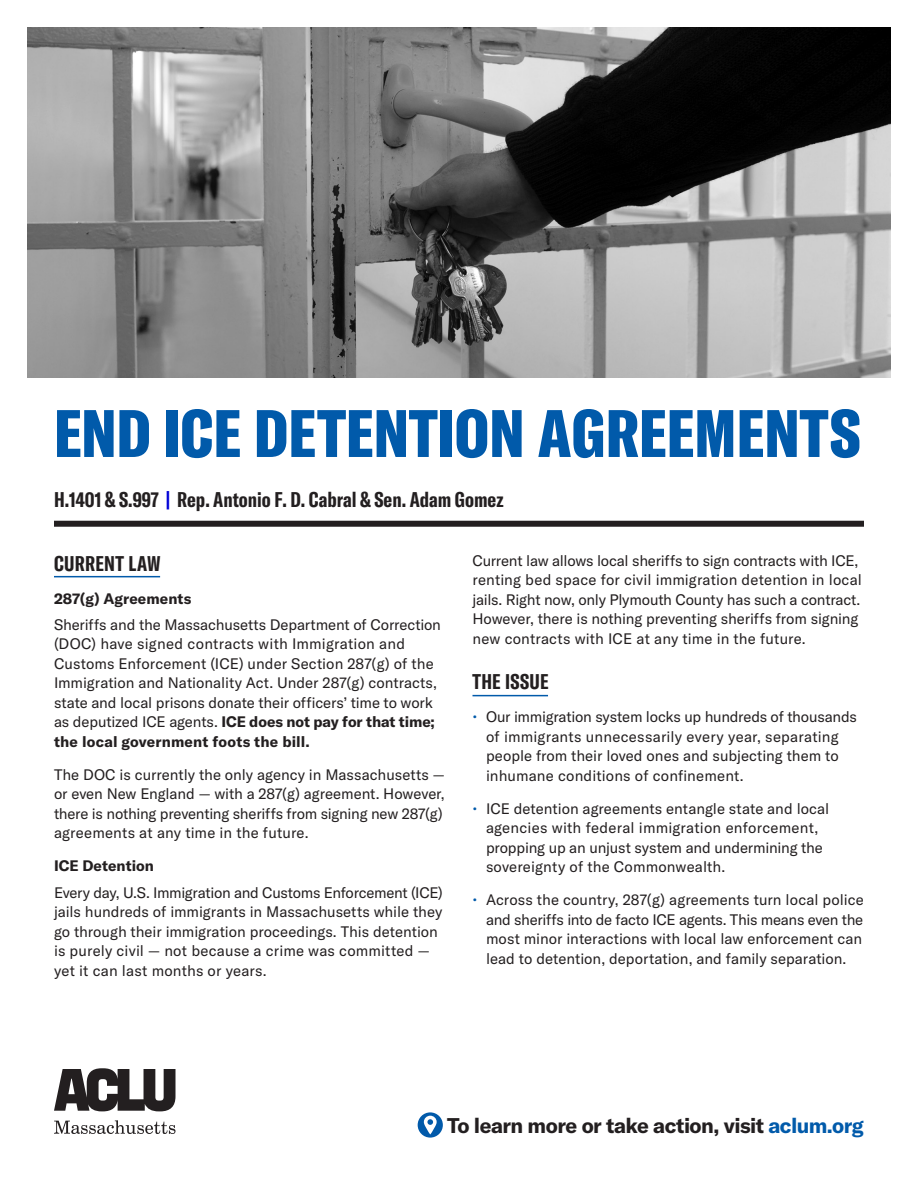
<style>
.page{position:relative;width:918px;height:1188px;background:#fff}
.page>*{position:absolute;margin:0;border:0;box-sizing:border-box;transform-origin:0 0}
.t1{font:900 extra-condensed 66px "GT America";letter-spacing:.005em;color:#015aaa}
.t2{font:700 extra-condensed 21px "GT America";color:#231f20}
.t3{font:700 21px "GT America";letter-spacing:-.025em;color:#231f20}
.t4{font:15px/19.5px "GT America";color:#231f20}
.t5{font:700 15px "GT America";letter-spacing:.005em;color:#231f20}
.s1{color:#0000d7}
.s2{font-weight:700}
.s3{color:#015aaa}
</style>
<div class="page">
<hr style="left:54px;top:576px;width:106px;height:1px;background:#015aaa">
<hr style="left:472px;top:695px;width:76px;height:1px;background:#015aaa">
<img style="left:27px;top:27px;width:864px;height:350px">
<div style="left:418px;top:1112px;width:25px;height:26px;background:#015aaa;border-radius:50%"></div>
<svg style="left:424px;top:1116px;width:13px;height:18px"></svg>
<svg style="left:54px;top:1120px;width:121px;height:14px"></svg>
<svg style="left:54px;top:1068px;width:122px;height:43px"></svg>
<div style="left:54px;top:521px;width:810px;height:6px;background:#231f20"></div>
<p class="t1" style="left:54px;top:393px;width:808px">END ICE DETENTION AGREEMENTS</p>
<p class="t2" style="left:54px;top:487px;width:451px">H.1401 &amp; S.997 <span class="s1">|</span> Rep. Antonio F. D. Cabral &amp; Sen. Adam Gomez</p>
<p class="t2" style="left:54px;top:550px;width:108px">CURRENT LAW</p>
<p class="t5" style="left:54px;top:589px;width:139px">287(g) Agreements</p>
<p class="t4" style="left:54px;top:615px;width:389px">Sheriffs and the Massachusetts Department of Correction (DOC) have signed contracts with Immigration and Customs Enforcement (ICE) under Section 287(g) of the Immigration and Nationality Act. Under 287(g) contracts, state and local prisons donate their officers’ time to work as deputized ICE agents. <span class="s2">ICE does not pay for that time; the local government foots the bill.</span></p>
<p class="t4" style="left:54px;top:765px;width:392px">The DOC is currently the only agency in Massachusetts — or even New England — with a 287(g) agreement. However, there is nothing preventing sheriffs from signing new 287(g) agreements at any time in the future.</p>
<p class="t5" style="left:54px;top:857px;width:102px">ICE Detention</p>
<p class="t4" style="left:54px;top:883px;width:390px">Every day, U.S. Immigration and Customs Enforcement (ICE) jails hundreds of immigrants in Massachusetts while they go through their immigration proceedings. This detention is purely civil — not because a crime was committed — yet it can last months or years.</p>
<p class="t4" style="left:472px;top:551px;width:391px">Current law allows local sheriffs to sign contracts with ICE, renting bed space for civil immigration detention in local jails. Right now, only Plymouth County has such a contract.<br>However, there is nothing preventing sheriffs from signing new contracts with ICE at any time in the future.</p>
<p class="t2" style="left:472px;top:669px;width:77px">THE ISSUE</p>
<p class="t4" style="left:486px;top:707px;width:372px;text-indent:-14px"><span class="s3">•</span> Our immigration system locks up hundreds of thousands of immigrants unnecessarily every year, separating people from their loved ones and subjecting them to inhumane conditions of confinement.</p>
<p class="t4" style="left:486px;top:799px;width:345px;text-indent:-14px"><span class="s3">•</span> ICE detention agreements entangle state and local agencies with federal immigration enforcement, propping up an unjust system and undermining the sovereignty of the Commonwealth.</p>
<p class="t4" style="left:486px;top:890px;width:379px;text-align:justify;text-indent:-14px"><span class="s3">•</span> Across the country, 287(g) agreements turn local police and sheriffs into de facto ICE agents. This means even the most minor interactions with local law enforcement can lead to detention, deportation, and family separation.</p>
<p class="t3" style="left:447px;top:1113px;width:418px">To learn more or take action, visit <span class="s3">aclum.org</span></p>
</div>
